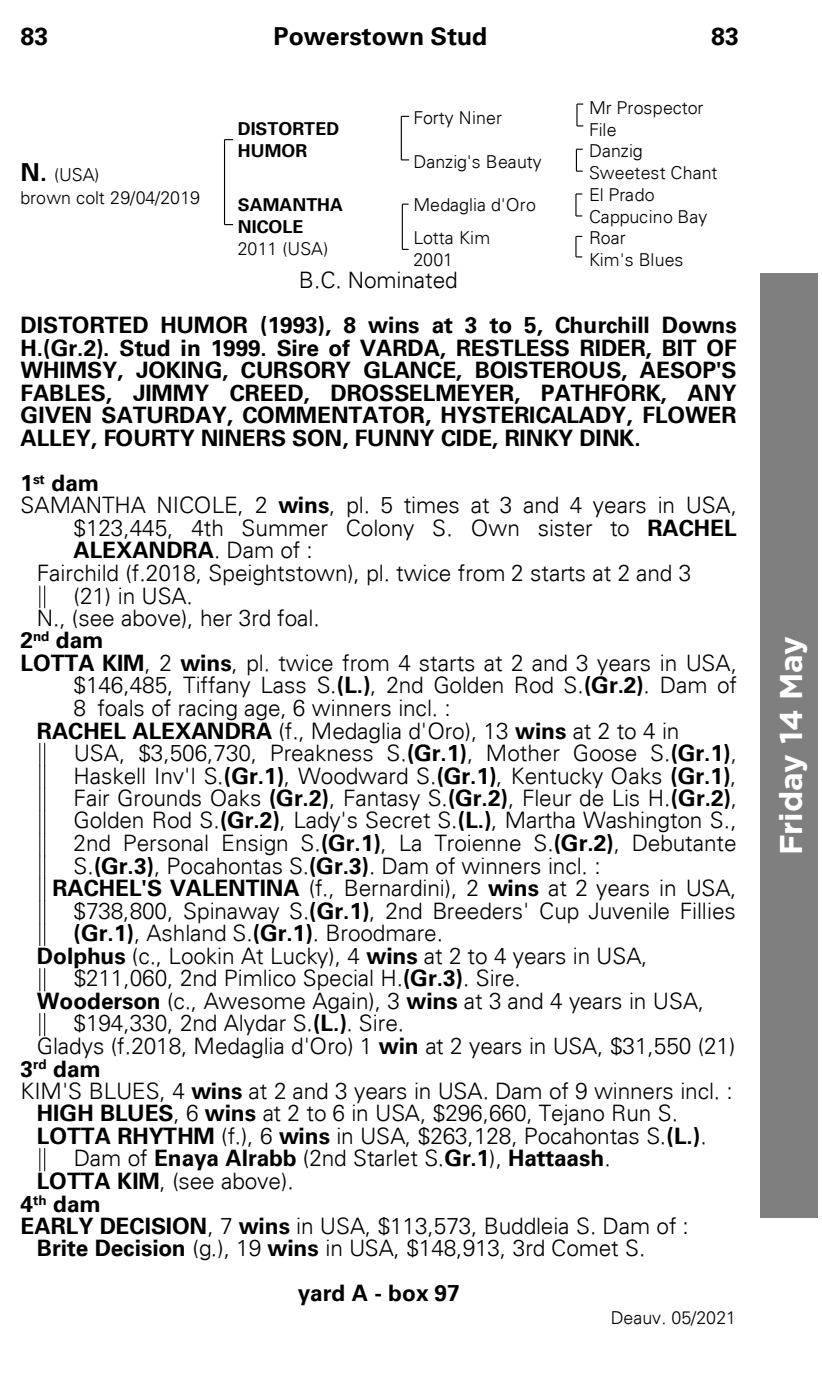
<style>
.page{position:relative;width:822px;height:1376px;background:#fff}
.page>*{position:absolute;margin:0;border:0;box-sizing:border-box;transform-origin:0 0}
.t1{font:700 31.5px "Gotham";color:#fff}
.t2{font:700 24.75px "Univers 65";color:#000}
.t3{font:300 22.72px/22.7px "Univers 45";letter-spacing:-.01em;color:#000}
.t4{font:700 22.72px/22.5px "Univers 65";letter-spacing:-.01em;color:#000;text-align:justify}
.t5{font:300 17.78px/21.6px "Univers 45";letter-spacing:-.005em;color:#000}
.t6{font:700 17.78px/21.6px "Univers 65";color:#000}
.s1{font-family:"Univers 65";font-weight:700;font-size:24.75px}
.s2{font-family:"Univers 65";font-weight:700}
.s3{font-family:"Univers 45";font-weight:300}
</style>
<div class="page">
<div style="left:761px;top:273px;width:57px;height:944px;background:#7f7f7f"></div>
<svg style="left:39px;top:586px;width:6px;height:21px"></svg>
<svg style="left:39px;top:743px;width:6px;height:202px"></svg>
<svg style="left:39px;top:968px;width:6px;height:22px"></svg>
<svg style="left:39px;top:1013px;width:6px;height:22px"></svg>
<svg style="left:39px;top:1148px;width:6px;height:22px"></svg>
<hr style="left:224px;top:140px;width:1px;height:85px;background:#000">
<hr style="left:401px;top:116px;width:1px;height:44px;background:#000">
<svg style="left:402px;top:203px;width:7px;height:2px"></svg>
<hr style="left:402px;top:204px;width:1px;height:45px;background:#000">
<svg style="left:575px;top:236px;width:7px;height:21px"></svg>
<svg style="left:576px;top:149px;width:7px;height:23px"></svg>
<svg style="left:575px;top:193px;width:7px;height:23px"></svg>
<svg style="left:576px;top:103px;width:7px;height:23px"></svg>
<p class="t2" style="left:21px;top:22px;width:29px">83</p>
<p class="t2" style="left:273px;top:22px;width:215px">Powerstown Stud</p>
<p class="t2" style="left:711px;top:22px;width:29px">83</p>
<p class="t5" style="left:413px;top:107px;width:90px">Forty Niner</p>
<p class="t5" style="left:589px;top:96px;width:116px">Mr Prospector<br>File</p>
<p class="t5" style="left:413px;top:151px;width:130px">Danzig's Beauty</p>
<p class="t5" style="left:589px;top:140px;width:130px">Danzig<br>Sweetest Chant</p>
<p class="t6" style="left:238px;top:118px;width:103px">DISTORTED<br>HUMOR</p>
<p class="t5" style="left:21px;top:162px;width:181px;line-height:23.8px"><span class="s1">N.</span> (USA)<br>brown colt 29/04/2019</p>
<p class="t5" style="left:413px;top:194px;width:124px">Medaglia d'Oro</p>
<p class="t5" style="left:589px;top:183px;width:120px">El Prado<br>Cappucino Bay</p>
<p class="t5" style="left:413px;top:227px;width:78px">Lotta Kim<br>2001</p>
<p class="t5" style="left:589px;top:227px;width:96px">Roar<br>Kim's Blues</p>
<p class="t3" style="left:299px;top:269px;width:160px">B.C. Nominated</p>
<p class="t4" style="left:21px;top:314px;width:718px">DISTORTED HUMOR (1993), 8 wins at 3 to 5, Churchill Downs H.(Gr.2). Stud in 1999. Sire of VARDA, RESTLESS RIDER, BIT OF WHIMSY, JOKING, CURSORY GLANCE, BOISTEROUS, AESOP'S FABLES, JIMMY CREED, DROSSELMEYER, PATHFORK, ANY GIVEN SATURDAY, COMMENTATOR, HYSTERICALADY, FLOWER ALLEY, FOURTY NINERS SON, FUNNY CIDE, RINKY DINK.</p>
<p class="t4" style="left:21px;top:471px;width:80px">1<sup>st</sup> dam</p>
<p class="t3" style="left:21px;top:494px;width:718px;text-align:right">SAMANTHA NICOLE, 2 <span class="s2">wins</span>, pl. 5 times at 3 and 4 years in USA, $123,445, 4th Summer Colony S. Own sister to <span class="s2">RACHEL</span></p>
<p class="t4" style="left:74px;top:539px;width:241px">ALEXANDRA<span class="s3">. Dam of :</span></p>
<p class="t3" style="left:37px;top:561px;width:656px">Fairchild (f.2018, Speightstown), pl. twice from 2 starts at 2 and 3</p>
<p class="t3" style="left:74px;top:584px;width:121px">(21) in USA.</p>
<p class="t3" style="left:37px;top:606px;width:284px">N., (see above), her 3rd foal.</p>
<p class="t4" style="left:21px;top:629px;width:85px">2<sup>nd</sup> dam</p>
<p class="t3" style="left:21px;top:652px;width:718px"><span class="s2">LOTTA KIM</span>, 2 <span class="s2">wins</span>, pl. twice from 4 starts at 2 and 3 years in USA,</p>
<p class="t3" style="left:74px;top:674px;width:665px">$146,485, Tiffany Lass S.<span class="s2">(L.)</span>, 2nd Golden Rod S.<span class="s2">(Gr.2)</span>. Dam of</p>
<p class="t3" style="left:74px;top:696px;width:378px">8 foals of racing age, 6 winners incl. :</p>
<p class="t3" style="left:37px;top:719px;width:644px"><span class="s2">RACHEL ALEXANDRA</span> (f., Medaglia d'Oro), 13 <span class="s2">wins</span> at 2 to 4 in</p>
<p class="t3" style="left:74px;top:741px;width:665px">USA, $3,506,730, Preakness S.<span class="s2">(Gr.1)</span>, Mother Goose S.<span class="s2">(Gr.1)</span>,</p>
<p class="t3" style="left:74px;top:764px;width:664px">Haskell Inv'l S.<span class="s2">(Gr.1)</span>, Woodward S.<span class="s2">(Gr.1)</span>, Kentucky Oaks <span class="s2">(Gr.1)</span>,</p>
<p class="t3" style="left:74px;top:787px;width:665px">Fair Grounds Oaks <span class="s2">(Gr.2)</span>, Fantasy S.<span class="s2">(Gr.2)</span>, Fleur de Lis H.<span class="s2">(Gr.2)</span>,</p>
<p class="t3" style="left:74px;top:809px;width:664px">Golden Rod S.<span class="s2">(Gr.2)</span>, Lady's Secret S.<span class="s2">(L.)</span>, Martha Washington S.,</p>
<p class="t3" style="left:74px;top:831px;width:665px">2nd Personal Ensign S.<span class="s2">(Gr.1)</span>, La Troienne S.<span class="s2">(Gr.2)</span>, Debutante</p>
<p class="t3" style="left:74px;top:854px;width:529px">S.<span class="s2">(Gr.3)</span>, Pocahontas S.<span class="s2">(Gr.3)</span>. Dam of winners incl. :</p>
<p class="t3" style="left:53px;top:876px;width:685px"><span class="s2">RACHEL'S VALENTINA</span> (f., Bernardini), 2 <span class="s2">wins</span> at 2 years in USA,</p>
<p class="t3" style="left:74px;top:899px;width:664px">$738,800, Spinaway S.<span class="s2">(Gr.1)</span>, 2nd Breeders' Cup Juvenile Fillies</p>
<p class="t3" style="left:74px;top:922px;width:371px"><span class="s2">(Gr.1)</span>, Ashland S.<span class="s2">(Gr.1)</span>. Broodmare.</p>
<p class="t3" style="left:37px;top:944px;width:612px"><span class="s2">Dolphus</span> (c., Lookin At Lucky), 4 <span class="s2">wins</span> at 2 to 4 years in USA,</p>
<p class="t3" style="left:74px;top:966px;width:449px">$211,060, 2nd Pimlico Special H.<span class="s2">(Gr.3)</span>. Sire.</p>
<p class="t3" style="left:37px;top:989px;width:668px"><span class="s2">Wooderson</span> (c., Awesome Again), 3 <span class="s2">wins</span> at 3 and 4 years in USA,</p>
<p class="t3" style="left:74px;top:1011px;width:332px">$194,330, 2nd Alydar S.<span class="s2">(L.)</span>. Sire.</p>
<p class="t3" style="left:37px;top:1034px;width:700px">Gladys (f.2018, Medaglia d'Oro) 1 <span class="s2">win</span> at 2 years in USA, $31,550 (21)</p>
<p class="t4" style="left:21px;top:1057px;width:82px">3<sup>rd</sup> dam</p>
<p class="t3" style="left:37px;top:1079px;width:697px;text-indent:-16px">KIM'S BLUES, 4 <span class="s2">wins</span> at 2 and 3 years in USA. Dam of 9 winners incl. :<br><span class="s2">HIGH BLUES</span>, 6 <span class="s2">wins</span> at 2 to 6 in USA, $296,660, Tejano Run S.<br><span class="s2">LOTTA RHYTHM</span> (f.), 6 <span class="s2">wins</span> in USA, $263,128, Pocahontas S.<span class="s2">(L.)</span>.</p>
<p class="t4" style="left:74px;top:1147px;width:538px"><span class="s3">Dam of</span> Enaya Alrabb <span class="s3">(2nd Starlet S.</span>Gr.1<span class="s3">),</span> Hattaash<span class="s3">.</span></p>
<p class="t3" style="left:37px;top:1169px;width:258px"><span class="s2">LOTTA KIM</span>, (see above).</p>
<p class="t4" style="left:21px;top:1192px;width:82px">4<sup>th</sup> dam</p>
<p class="t3" style="left:37px;top:1214px;width:653px;text-indent:-16px"><span class="s2">EARLY DECISION</span>, 7 <span class="s2">wins</span> in USA, $113,573, Buddleia S. Dam of :<br><span class="s2">Brite Decision</span> (g.), 19 <span class="s2">wins</span> in USA, $148,913, 3rd Comet S.</p>
<p class="t4" style="left:298px;top:1282px;width:163px">yard A - box 97</p>
<p class="t5" style="left:611px;top:1306px;width:127px">Deauv. 05/2021</p>
<p class="t6" style="left:238px;top:194px;width:107px">SAMANTHA<br>NICOLE</p>
<p class="t5" style="left:238px;top:237px;width:92px">2011 (USA)</p>
<h1 class="t1" style="left:770px;top:855px;width:221px;rotate:-90deg">Friday 14 May</h1>
</div>
